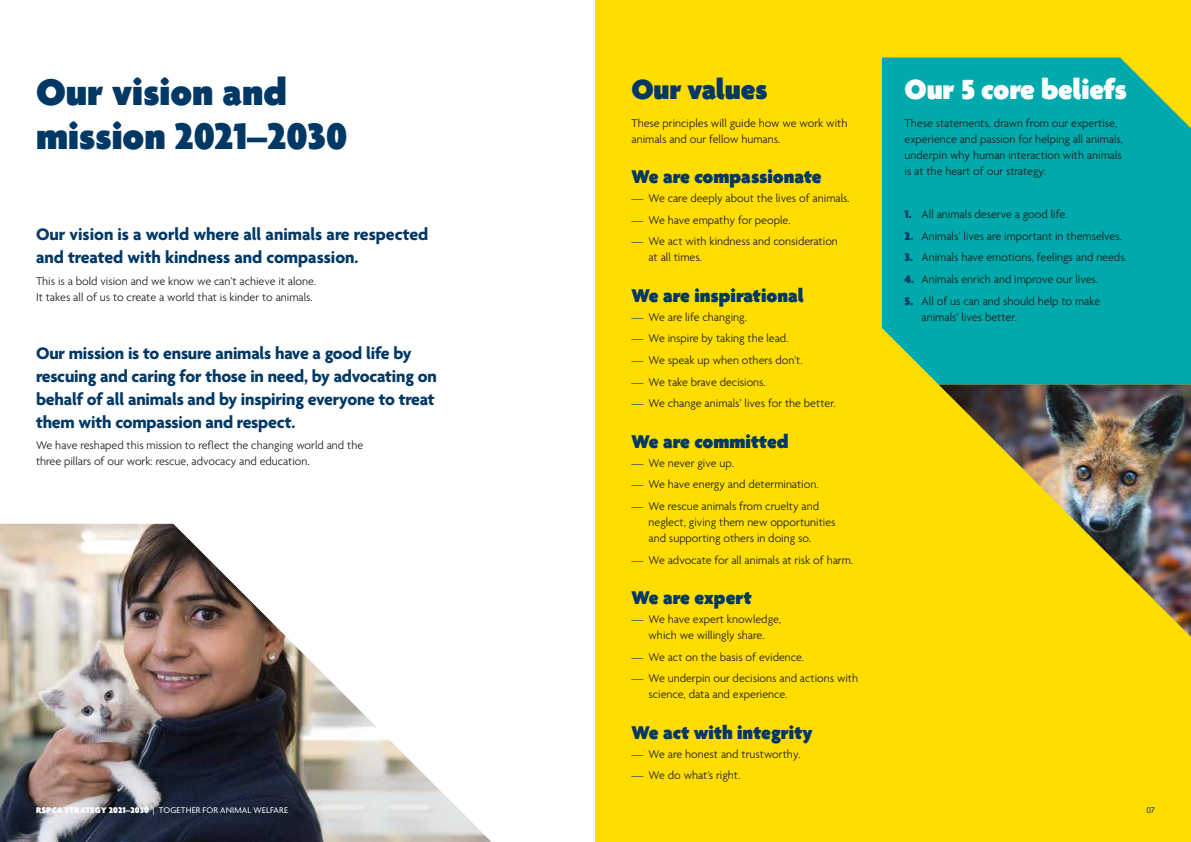
<style>
.page{position:relative;width:1191px;height:842px;background:#fff}
.page>*{position:absolute;margin:0;border:0;box-sizing:border-box;transform-origin:0 0}
.t1{font:900 40px/44px "Agenda";color:#003865}
.t2{font:900 30px "Agenda";letter-spacing:-.01em;color:#fff}
.t3{font:900 30px "Agenda";letter-spacing:-.01em;color:#003865}
.t4{font:900 20px "Agenda";color:#003865}
.t5{font:700 18px/23px "Agenda";letter-spacing:-.01em;color:#003865}
.t6{font:300 12px/16px "Agenda";color:#1d1d1b}
.t7{font:9px "Agenda";letter-spacing:.015em;color:#fff}
.t8{font:9px "Agenda";color:#003865}
.s1{color:#003865}
.s2{font-weight:900;color:#003865}
.s3{font-weight:900}
</style>
<div class="page">
<div style="left:595px;top:0;width:596px;height:842px;background:#fd0"></div>
<img style="left:0;top:524px;width:492px;height:318px">
<div style="left:882px;top:57px;width:309px;height:328px;background:#00a9ab"></div>
<img style="left:939px;top:385px;width:252px;height:252px">
<h1 class="t1" style="left:36px;top:73px;width:313px">Our vision and mission 2021–2030</h1>
<h2 class="t3" style="left:631px;top:74px;width:138px">Our values</h2>
<p class="t6" style="left:631px;top:115px;width:217px">These principles will guide how we work with animals and our fellow humans.</p>
<h3 class="t4" style="left:631px;top:166px;width:192px">We are compassionate</h3>
<p class="t6" style="left:631px;top:190px;width:220px"><span class="s1">—</span> We care deeply about the lives of animals.</p>
<p class="t6" style="left:631px;top:212px;width:160px"><span class="s1">—</span> We have empathy for people.</p>
<p class="t6" style="left:648px;top:233px;width:191px;text-indent:-17px"><span class="s1">—</span> We act with kindness and consideration at all times.</p>
<h3 class="t4" style="left:631px;top:285px;width:174px">We are inspirational</h3>
<p class="t6" style="left:631px;top:309px;width:117px"><span class="s1">—</span> We are life changing.</p>
<p class="t6" style="left:631px;top:330px;width:158px"><span class="s1">—</span> We inspire by taking the lead.</p>
<p class="t6" style="left:631px;top:352px;width:173px"><span class="s1">—</span> We speak up when others don’t.</p>
<p class="t6" style="left:631px;top:374px;width:136px"><span class="s1">—</span> We take brave decisions.</p>
<p class="t6" style="left:631px;top:395px;width:206px"><span class="s1">—</span> We change animals’ lives for the better.</p>
<h3 class="t4" style="left:631px;top:431px;width:159px">We are committed</h3>
<p class="t6" style="left:631px;top:454px;width:104px"><span class="s1">—</span> We never give up.</p>
<p class="t6" style="left:631px;top:476px;width:188px"><span class="s1">—</span> We have energy and determination.</p>
<p class="t6" style="left:648px;top:498px;width:188px;text-indent:-17px"><span class="s1">—</span> We rescue animals from cruelty and neglect, giving them new opportunities and supporting others in doing so.</p>
<p class="t6" style="left:631px;top:551px;width:223px"><span class="s1">—</span> We advocate for all animals at risk of harm.</p>
<h3 class="t4" style="left:631px;top:587px;width:122px">We are expert</h3>
<p class="t6" style="left:631px;top:611px;width:151px;text-align:center"><span class="s1">—</span> We have expert knowledge, which we willingly share.</p>
<p class="t6" style="left:631px;top:648px;width:174px"><span class="s1">—</span> We act on the basis of evidence.</p>
<p class="t6" style="left:648px;top:670px;width:211px;text-indent:-17px"><span class="s1">—</span> We underpin our decisions and actions with science, data and experience.</p>
<h3 class="t4" style="left:631px;top:721px;width:182px">We act with integrity</h3>
<p class="t6" style="left:631px;top:745px;width:170px"><span class="s1">—</span> We are honest and trustworthy.</p>
<p class="t6" style="left:631px;top:767px;width:110px"><span class="s1">—</span> We do what’s right.</p>
<h3 class="t5" style="left:36px;top:223px;width:394px">Our vision is a world where all animals are respected and treated with kindness and compassion.</h3>
<p class="t6" style="left:36px;top:273px;width:282px">This is a bold vision and we know we can’t achieve it alone.<br>It takes all of us to create a world that is kinder to animals.</p>
<h3 class="t5" style="left:36px;top:341px;width:402px">Our mission is to ensure animals have a good life by rescuing and caring for those in need, by advocating on behalf of all animals and by inspiring everyone to treat them with compassion and respect.</h3>
<p class="t6" style="left:36px;top:437px;width:329px">We have reshaped this mission to reflect the changing world and the three pillars of our work: rescue, advocacy and education.</p>
<h2 class="t2" style="left:904px;top:74px;width:224px">Our 5 core beliefs</h2>
<p class="t6" style="left:904px;top:115px;width:220px">These statements, drawn from our expertise, experience and passion for helping all animals, underpin why human interaction with animals is at the heart of our strategy:</p>
<p class="t6" style="left:904px;top:206px;width:164px"><span class="s2">1.</span> All animals deserve a good life.</p>
<p class="t6" style="left:904px;top:228px;width:219px"><span class="s2">2.</span> Animals’ lives are important in themselves.</p>
<p class="t6" style="left:904px;top:249px;width:224px"><span class="s2">3.</span> Animals have emotions, feelings and needs.</p>
<p class="t6" style="left:904px;top:271px;width:195px"><span class="s2">4.</span> Animals enrich and improve our lives.</p>
<p class="t6" style="left:921px;top:293px;width:180px;text-indent:-17px"><span class="s2">5.</span> All of us can and should help to make animals’ lives better.</p>
<p class="t7" style="left:36px;top:805px;width:254px"><span class="s3">RSPCA STRATEGY 2021–2030</span> | TOGETHER FOR ANIMAL WELFARE</p>
<p class="t8" style="left:1146px;top:805px;width:10px">07</p>
</div>
